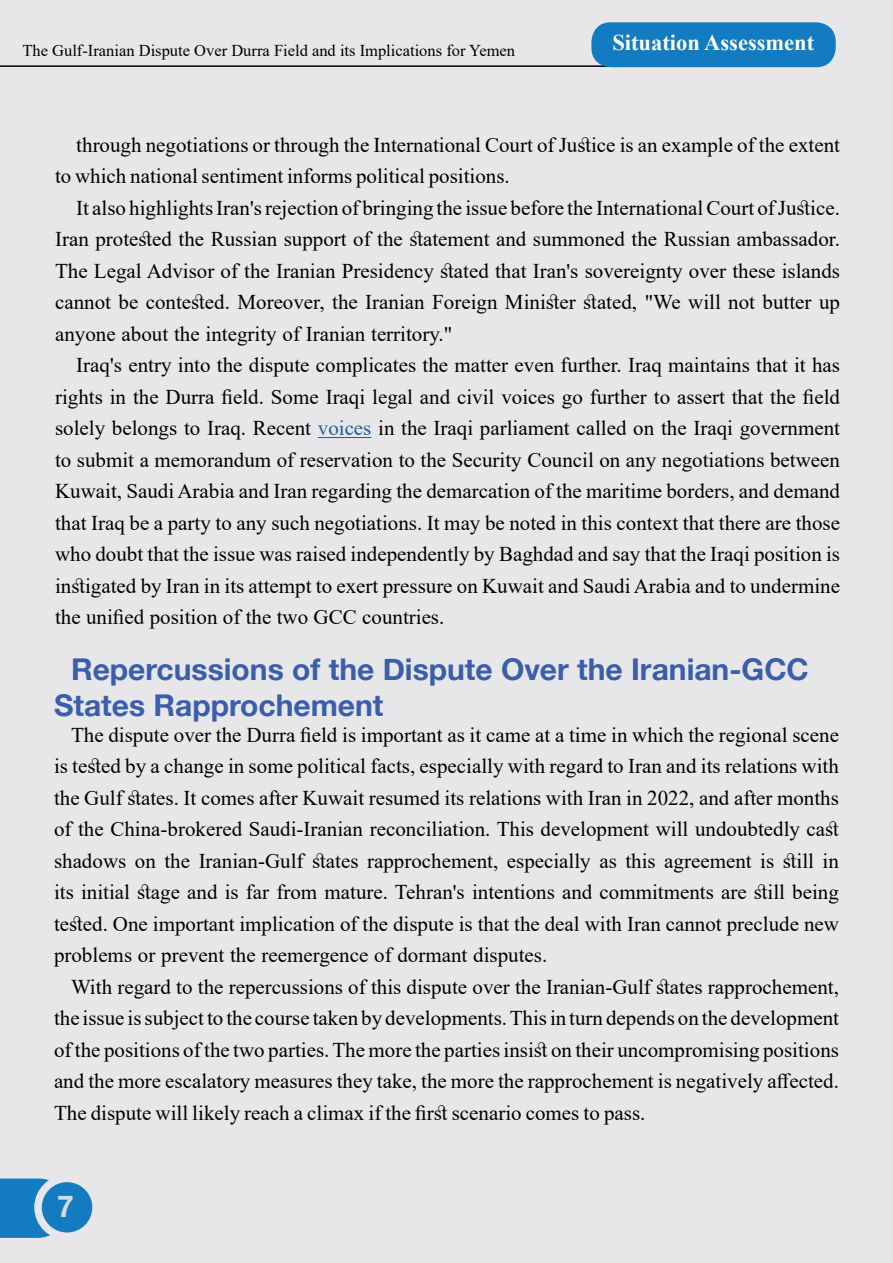
<style>
.page{position:relative;width:893px;height:1263px;background:#e7e7ea}
.page>*{position:absolute;margin:0;border:0;box-sizing:border-box;transform-origin:0 0}
.t1{font:700 30px/36px "Helvetica Neue LT";color:#3b5eab}
.t2{font:700 30px "Helvetica Neue LT";color:#dad9df}
.t3{font:700 22.5px "Times New Roman";color:#fff}
.t4{font:21px/31.5px "Times New Roman";color:#000;text-align:justify}
.t5{font:16.5px "Times New Roman";color:#000}
.s1{color:#215e9e}
</style>
<div class="page">
<hr style="left:318px;top:437px;width:53px;height:1px;background:#215e9e">
<svg style="left:0;top:1178px;width:54px;height:60px;background:#1c80c2"></svg>
<div style="left:38px;top:1178px;width:58px;height:58px;background:#137cc1;border-radius:50%"></div>
<div style="left:34px;top:1175px;width:66px;height:65px;border:8px solid #e7e7eb;border-radius:50%"></div>
<hr style="left:0;top:65px;width:773px;height:2px;background:#000">
<div style="left:591px;top:22px;width:245px;height:45px;background:#137cc1;border-radius:20px"></div>
<p class="t5" style="left:22px;top:39px;width:494px">The Gulf-Iranian Dispute Over Durra Field and its Implications for Yemen</p>
<p class="t3" style="left:612px;top:27px;width:203px">Situation Assessment</p>
<p class="t4" style="left:55px;top:128px;width:786px;text-indent:21px">through negotiations or through the International Court of Justice is an example of the extent to which national sentiment informs political positions.</p>
<p class="t4" style="left:55px;top:191px;width:786px;text-indent:21px">ItalsohighlightsIran s' rejectionofbringingtheissuebeforetheInternationalCourtofJustice.<br>Iran protested the Russian support of the statement and summoned the Russian ambassador.<br>The Legal Advisor of the Iranian Presidency stated that Iran s' sovereignty over these islands cannot be contested. Moreover, the Iranian Foreign Minister stated, "We will not butter up anyone about the integrity of Iranian territory ".</p>
<p class="t4" style="left:55px;top:349px;width:786px;text-indent:21px">Iraq s' entry into the dispute complicates the matter even further. Iraq maintains that it has rights in the Durra field. Some Iraqi legal and civil voices go further to assert that the field solely belongs to Iraq. Recent <span class="s1">voices</span> in the Iraqi parliament called on the Iraqi government to submit a memorandum of reservation to the Security Council on any negotiations between Kuwait, SaudiArabia and Iran regarding the demarcation of the maritime borders, and demand that Iraq be a party to any such negotiations It. may be noted in this context that there are those who doubt that the issue was raised independently by Baghdad and say that the Iraqi position is instigated by Iran in its attempt to exert pressure on Kuwait and SaudiArabia and to undermine the unified position of the two GCC countries.</p>
<h1 class="t1" style="left:54px;top:651px;width:756px;text-indent:17px">Repercussions of the Dispute Over the Iranian-GCC<br>States Rapprochement</h1>
<p class="t4" style="left:54px;top:718px;width:786px;text-indent:17px">The dispute over the Durra field is important as it came at a time in which the regional scene is tested by a change in some political facts, especially with regard to Iran and its relations with the Gulf states It. comes after Kuwait resumed its relations with Iran in 2022, and after months of the China-brokered Saudi-Iranian reconciliation. This development will undoubtedly cast shadows on the Iranian-Gulf states rapprochement, especially as this agreement is still in its initial stage and is far from mature. Tehran s' intentions and commitments are still being tested. One important implication of the dispute is that the deal with Iran cannot preclude new problems or prevent the reemergence of dormant disputes.</p>
<p class="t4" style="left:54px;top:970px;width:786px;text-indent:17px">With regard to the repercussions of this dispute over the Iranian-Gulf states rapprochement, theissueissubjecttothecoursetakenbydevelopments.Thisinturndependsonthedevelopment ofthe positions ofthe two parties.The more the parties insist on their uncompromising positions and the more escalatory measures they take, the more the rapprochement is negatively affected.<br>The dispute will likely reach a climax if the first scenario comes to pass.</p>
<h1 class="t2" style="left:57px;top:1189px;width:18px">7</h1>
</div>
